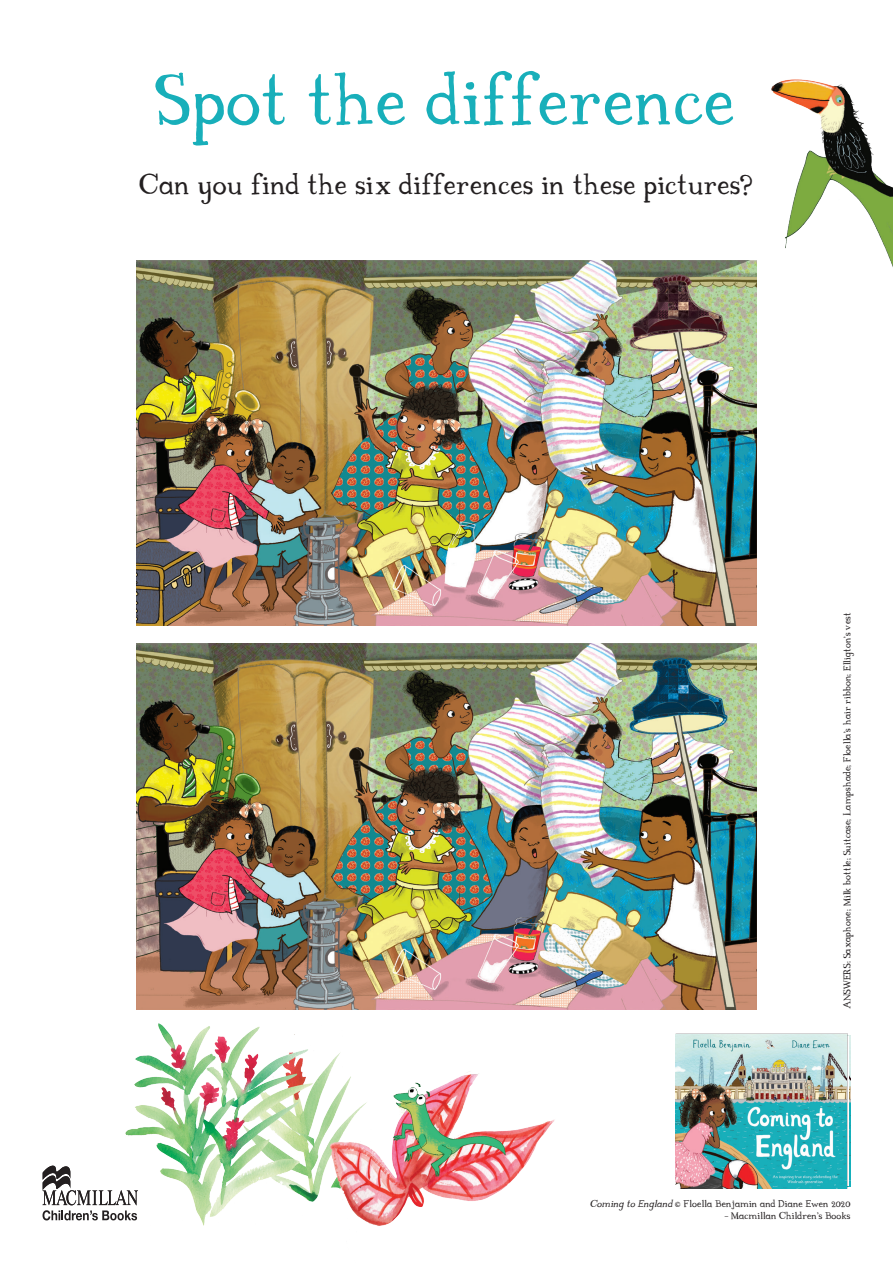
<style>
.page{position:relative;width:893px;height:1263px;background:#fff}
.page>*{position:absolute;margin:0;border:0;box-sizing:border-box;transform-origin:0 0}
.t1{font:75px "The Lady Fa Ra";color:#18afba}
.t2{font:30px "The Lady Fa Ra";color:#231f20}
.t3{font:10.5px "The Lady Fa Ra";color:#231f20}
.s1{font-style:italic}
</style>
<div class="page">
<img style="left:136px;top:260px;width:621px;height:365px">
<img style="left:136px;top:644px;width:621px;height:365px">
<img style="left:696px;top:1034px;width:151px;height:154px">
<svg style="left:43px;top:1165px;width:66px;height:55px"></svg>
<img style="left:771px;top:79px;width:122px;height:188px">
<img style="left:109px;top:1023px;width:587px;height:203px">
<p class="t1" style="left:157px;top:63px;width:580px">Spot the difference</p>
<p class="t2" style="left:140px;top:169px;width:614px">Can you find the six differences in these pictures?</p>
<p class="t3" style="left:842px;top:1009px;width:398px;rotate:-90deg">ANSWERS: Saxaphone; Milk bottle; Suitcase; Lampshade; Floella’s hair ribbon; Elligton’s vest</p>
<p class="t3" style="left:590px;top:1198px;width:262px"><span class="s1">Coming to England</span> © Floella Benjamin and Diane Ewen 2020</p>
<p class="t3" style="left:724px;top:1210px;width:128px">– Macmillan Children’s Books</p>
</div>
